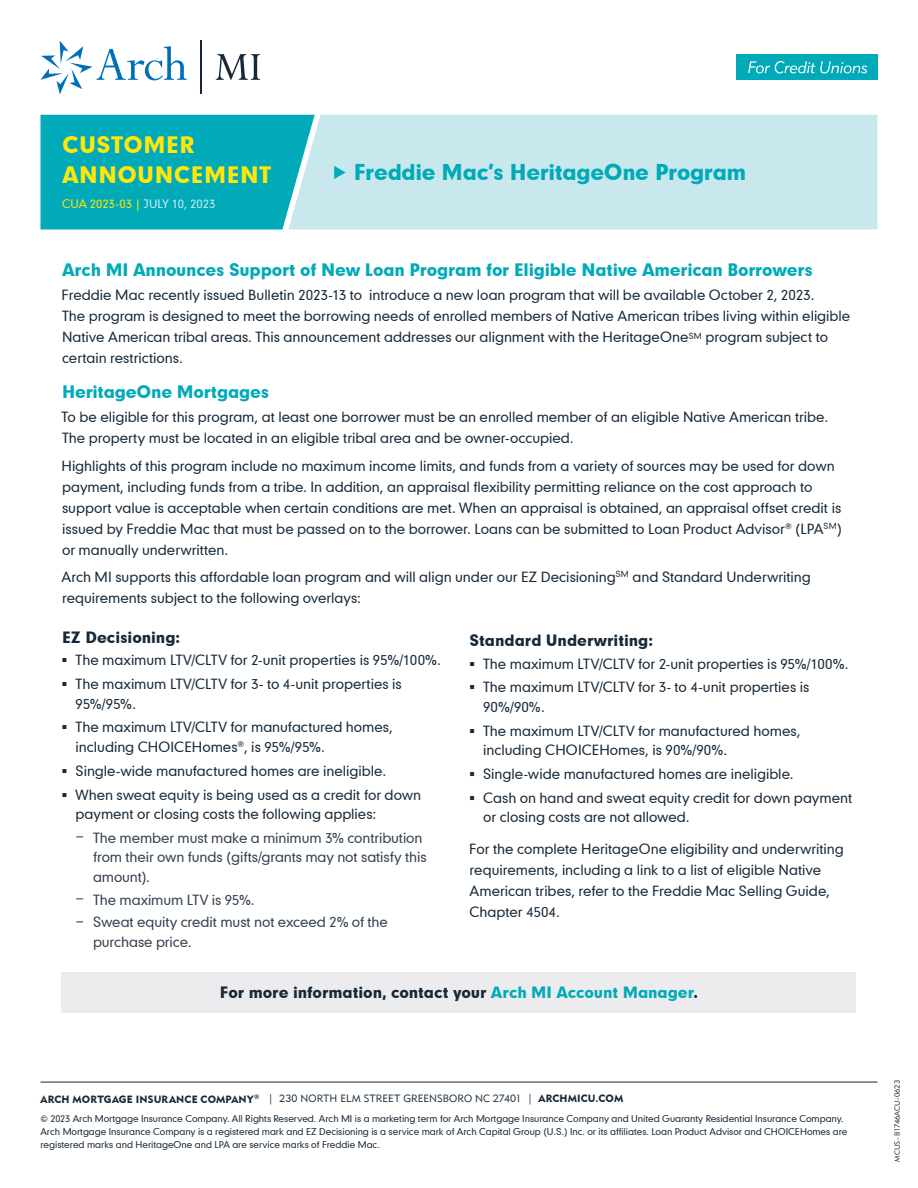
<style>
.page{position:relative;width:918px;height:1188px;background:#fff}
.page>*{position:absolute;margin:0;border:0;box-sizing:border-box;transform-origin:0 0}
.t1{font:21.75px/30px "Geometric 706 BT Black B";letter-spacing:.02em;color:#ffe709}
.t2{font:21px "Geometric 706 BT Black B";letter-spacing:-.02em;color:#00aab8}
.t3{font:16.5px "Geometric 706 BT Black B";letter-spacing:-.015em;color:#00aab8}
.t4{font:15px "Geometric 706 BT Black B";letter-spacing:-.005em;color:#172938}
.t5{font:13.5px/21px "Geometric 706 BT Medium B";letter-spacing:-.005em;color:#172938}
.t6{font:13.5px/19.5px "Geometric 706 BT Medium B";letter-spacing:-.01em;color:#334150}
.t7{font:11.25px "Geometric 706 BT Medium B";color:#ffe709}
.t8{font:10.5px "Geometric 415 BT Black A";letter-spacing:.015em;color:#172938}
.t9{font:9px/12.8px "Geometric 706 BT Medium B";letter-spacing:-.005em;color:#172938}
.t10{font:7.5px "Geometric 415 BT Lite A";letter-spacing:.01em;color:#172938}
.s1{color:#ccecf9}
.s2{font-family:"Geometric 212 BT";font-stretch:condensed}
.s3{color:#00aab8}
.s4{font-family:"Geometric 415 BT Lite A"}
</style>
<div class="page">
<svg style="left:40px;top:41px;width:147px;height:54px"></svg>
<hr style="left:201px;top:40px;width:1px;height:54px;background:#172938">
<svg style="left:216px;top:54px;width:44px;height:26px"></svg>
<hr style="left:40px;top:1082px;width:838px;height:1px;background:#172938">
<div style="left:40px;top:115px;width:248px;height:115px;background:#00aab8"></div>
<div style="left:288px;top:115px;width:590px;height:115px;background:#c9e8ed"></div>
<div style="left:736px;top:54px;width:142px;height:26px;background:#00aab8"></div>
<svg style="left:748px;top:61px;width:119px;height:12px"></svg>
<div style="left:62px;top:972px;width:794px;height:40px;background:#ececee"></div>
<svg style="left:334px;top:166px;width:12px;height:13px"></svg>
<h1 class="t1" style="left:62px;top:129px;width:211px">CUSTOMER<br>ANNOUNCEMENT</h1>
<p class="t7" style="left:62px;top:196px;width:155px">CUA 2023-03 | <span class="s1">JULY 10, 2023</span></p>
<h2 class="t2" style="left:354px;top:158px;width:394px">Freddie Mac’s HeritageOne Program</h2>
<p class="t3" style="left:62px;top:258px;width:752px">Arch MI Announces Support of New Loan Program for Eligible Native American Borrowers</p>
<p class="t5" style="left:62px;top:284px;width:790px">Freddie Mac recently issued Bulletin 2023-13 to introduce a new loan program that will be available October 2, 2023.<br>The program is designed to meet the borrowing needs of enrolled members of Native American tribes living within eligible Native American tribal areas. This announcement addresses our alignment with the HeritageOne<sup>SM</sup> program subject to certain restrictions.</p>
<p class="t3" style="left:62px;top:380px;width:209px">HeritageOne Mortgages</p>
<p class="t5" style="left:62px;top:406px;width:768px">To be eligible for this program, at least one borrower must be an enrolled member of an eligible Native American tribe.<br>The property must be located in an eligible tribal area and be owner-occupied.</p>
<p class="t5" style="left:62px;top:455px;width:782px">Highlights of this program include no maximum income limits, and funds from a variety of sources may be used for down payment, including funds from a tribe. In addition, an appraisal flexibility permitting reliance on the cost approach to support value is acceptable when certain conditions are met. When an appraisal is obtained, an appraisal offset credit is issued by Freddie Mac that must be passed on to the borrower. Loans can be submitted to Loan Product Advisor<sup>®</sup> (LPA<sup>SM</sup>) or manually underwritten.</p>
<p class="t5" style="left:62px;top:566px;width:751px">Arch MI supports this affordable loan program and will align under our EZ Decisioning<sup>SM</sup> and Standard Underwriting requirements subject to the following overlays:</p>
<p class="t4" style="left:62px;top:627px;width:120px">EZ Decisioning:</p>
<p class="t5" style="left:76px;top:648px;width:367px;line-height:23.9px">The maximum LTV/CLTV for 2-unit properties is 95%/100%.<br>The maximum LTV/CLTV for 3- to 4-unit properties is</p>
<p class="t5" style="left:76px;top:691px;width:319px;line-height:23.9px">95%/95%.<br>The maximum LTV/CLTV for manufactured homes,</p>
<p class="t5" style="left:76px;top:735px;width:347px;line-height:23.9px">including CHOICEHomes<sup>®</sup>, is 95%/95%.<br>Single-wide manufactured homes are ineligible.<br>When sweat equity is being used as a credit for down</p>
<p class="t5" style="left:76px;top:803px;width:302px">payment or closing costs the following applies:</p>
<p class="t6" style="left:93px;top:828px;width:335px;text-indent:-16px"><span class="s2">–</span> The member must make a minimum 3% contribution from their own funds (gifts/grants may not satisfy this amount).</p>
<p class="t6" style="left:77px;top:889px;width:180px"><span class="s2">–</span> The maximum LTV is 95%.</p>
<p class="t6" style="left:93px;top:912px;width:296px;text-indent:-16px"><span class="s2">–</span> Sweat equity credit must not exceed 2% of the purchase price.</p>
<p class="t4" style="left:470px;top:630px;width:185px">Standard Underwriting:</p>
<p class="t5" style="left:483px;top:651px;width:367px;line-height:23.9px">The maximum LTV/CLTV for 2-unit properties is 95%/100%.<br>The maximum LTV/CLTV for 3- to 4-unit properties is</p>
<p class="t5" style="left:483px;top:695px;width:319px;line-height:23.9px">90%/90%.<br>The maximum LTV/CLTV for manufactured homes,</p>
<p class="t5" style="left:483px;top:738px;width:371px;line-height:23.9px">including CHOICEHomes, is 90%/90%.<br>Single-wide manufactured homes are ineligible.<br>Cash on hand and sweat equity credit for down payment</p>
<p class="t5" style="left:483px;top:806px;width:208px">or closing costs are not allowed.</p>
<p class="t5" style="left:469px;top:839px;width:376px">For the complete HeritageOne eligibility and underwriting requirements, including a link to a list of eligible Native American tribes, refer to the Freddie Mac Selling Guide, Chapter 4504.</p>
<p class="t4" style="left:220px;top:982px;width:480px">For more information, contact your <span class="s3">Arch MI Account Manager</span>.</p>
<p class="t8" style="left:40px;top:1092px;width:584px">ARCH MORTGAGE INSURANCE COMPANY<sup>®</sup> <span class="s4">| 230 NORTH ELM STREET GREENSBORO NC 27401 |</span> ARCHMICU.COM</p>
<p class="t9" style="left:40px;top:1112px;width:809px">© 2023 Arch Mortgage Insurance Company. All Rights Reserved. Arch MI is a marketing term for Arch Mortgage Insurance Company and United Guaranty Residential Insurance Company.<br>Arch Mortgage Insurance Company is a registered mark and EZ Decisioning is a service mark of Arch Capital Group (U.S.) Inc. or its affiliates. Loan Product Advisor and CHOICEHomes are registered marks and HeritageOne and LPA are service marks of Freddie Mac.</p>
<p class="t10" style="left:892px;top:1162px;width:83px;rotate:-90deg">MCUS- B1746ACU-0623</p>
</div>
